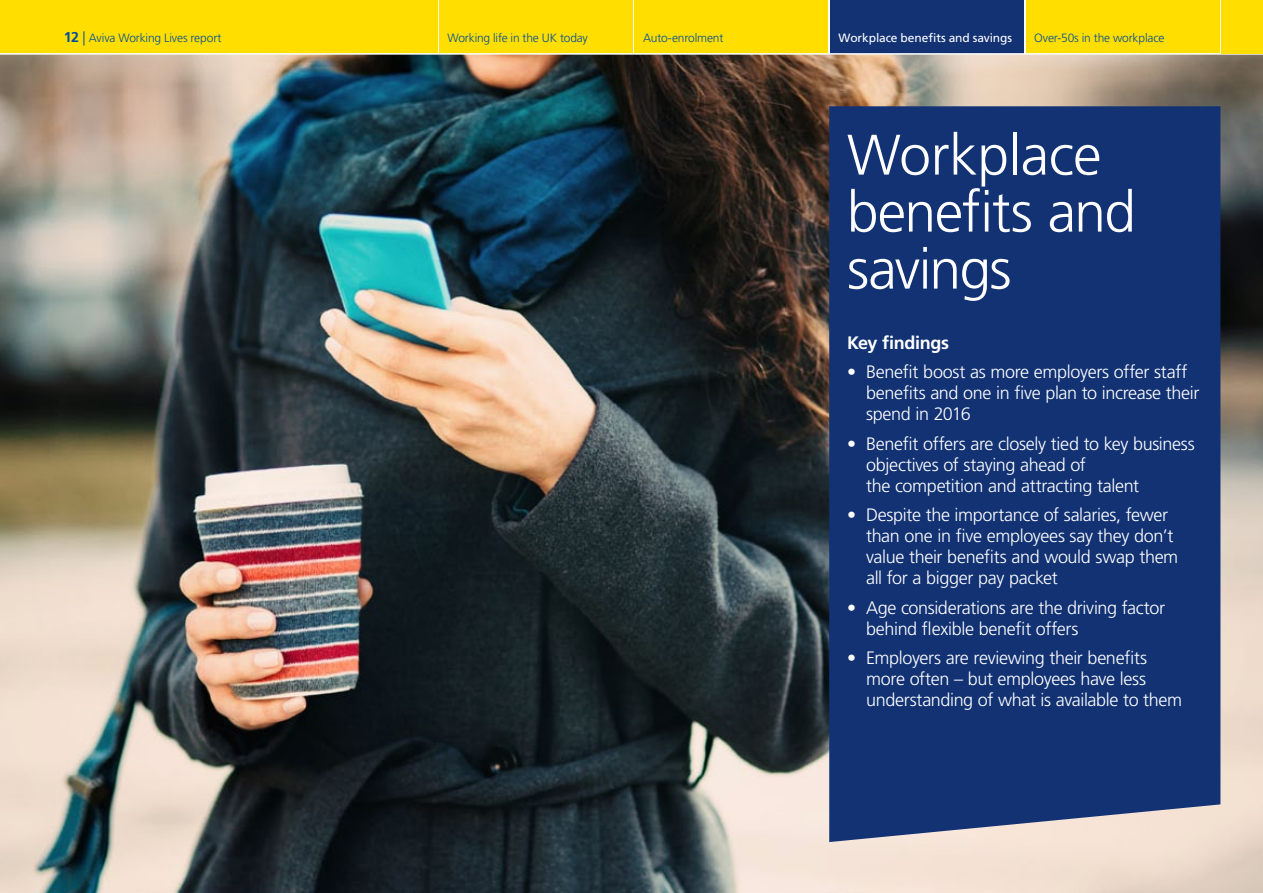
<style>
.page{position:relative;width:1263px;height:893px;background:#fff}
.page>*{position:absolute;margin:0;border:0;box-sizing:border-box;transform-origin:0 0}
.t1{font:300 57px/57px "Frutiger LT Std";letter-spacing:-.02em;color:#fff}
.t2{font:300 18px/21px "Frutiger";letter-spacing:-.02em;color:#fff}
.t3{font:700 18px "Frutiger LT Std";letter-spacing:-.02em;color:#fff}
.t4{font:300 12px "Frutiger";letter-spacing:-.015em;color:#004e9b}
.t5{font:12px "Frutiger";letter-spacing:-.005em;color:#fff}
.s1{font-weight:700;font-size:14.25px}
.s2{font-size:14.25px}
</style>
<div class="page">
<img style="left:0;top:55px;width:1263px;height:838px">
<div style="left:0;top:0;width:437px;height:53px;background:#ffde00"></div>
<div style="left:439px;top:0;width:194px;height:53px;background:#ffde00"></div>
<div style="left:634px;top:0;width:194px;height:53px;background:#ffde00"></div>
<div style="left:830px;top:0;width:194px;height:53px;background:#123274"></div>
<div style="left:1026px;top:0;width:193px;height:53px;background:#ffde00"></div>
<div style="left:1221px;top:0;width:42px;height:53px;background:#ffde00"></div>
<div style="left:829px;top:106px;width:391px;height:736px;background:#123274"></div>
<p class="t4" style="left:64px;top:31px;width:159px"><span class="s1">12</span> <span class="s2">|</span> Aviva Working Lives report</p>
<p class="t4" style="left:447px;top:31px;width:142px">Working life in the UK today</p>
<p class="t4" style="left:643px;top:31px;width:82px">Auto-enrolment</p>
<p class="t5" style="left:839px;top:30px;width:175px">Workplace benefits and savings</p>
<p class="t4" style="left:1034px;top:31px;width:132px">Over-50s in the workplace</p>
<h1 class="t1" style="left:847px;top:127px;width:290px">Workplace benefits and savings</h1>
<p class="t3" style="left:847px;top:332px;width:104px">Key findings</p>
<p class="t2" style="left:866px;top:362px;width:335px;text-indent:-19px">• Benefit boost as more employers offer staff benefits and one in five plan to increase their spend in 2016</p>
<p class="t2" style="left:866px;top:433px;width:330px;text-indent:-19px">• Benefit offers are closely tied to key business objectives of staying ahead of<br>the competition and attracting talent</p>
<p class="t2" style="left:866px;top:505px;width:314px;text-indent:-19px">• Despite the importance of salaries, fewer than one in five employees say they don’t value their benefits and would swap them all for a bigger pay packet</p>
<p class="t2" style="left:866px;top:597px;width:300px;text-indent:-19px">• Age considerations are the driving factor behind flexible benefit offers</p>
<p class="t2" style="left:866px;top:648px;width:318px;text-indent:-19px">• Employers are reviewing their benefits more often – but employees have less understanding of what is available to them</p>
</div>
